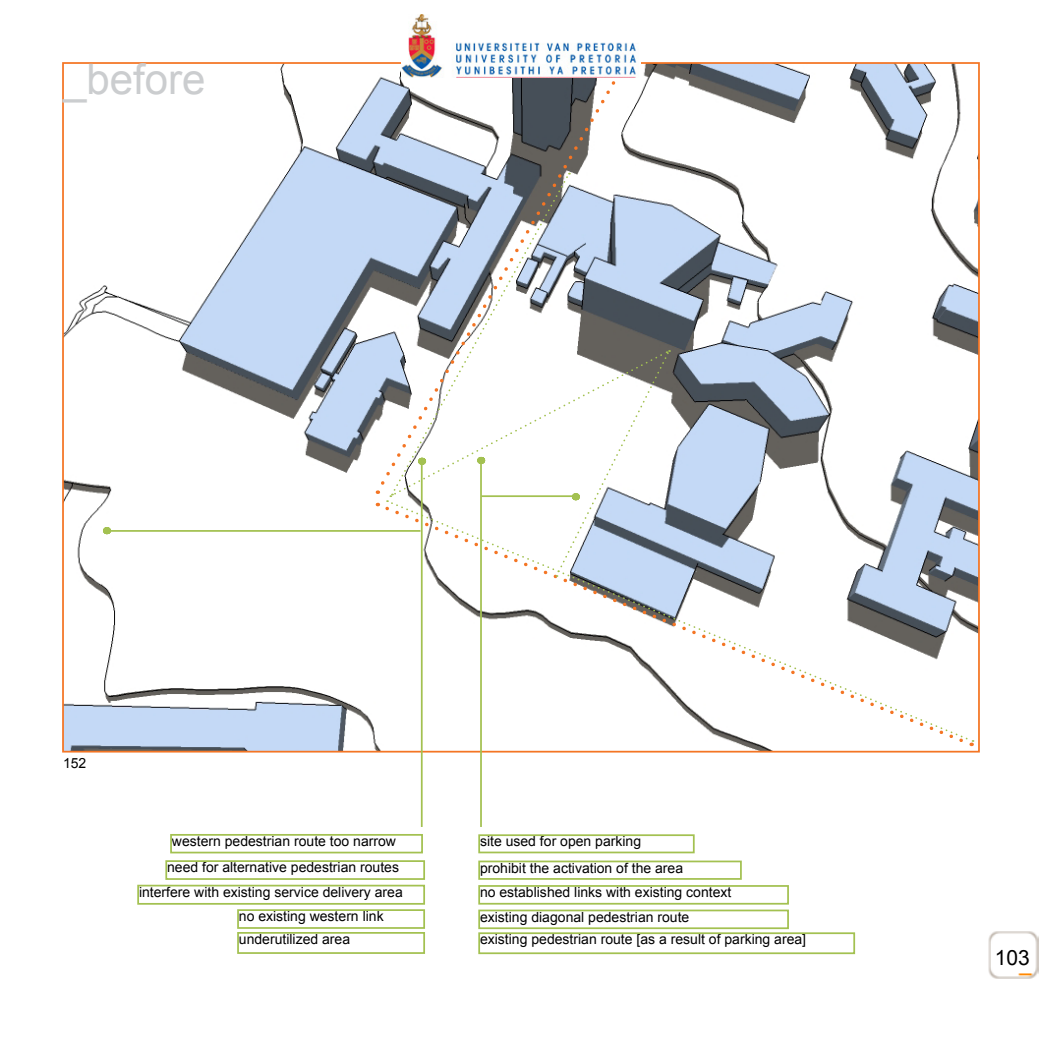
<style>
.page{position:relative;width:1042px;height:1042px;background:#fff}
.page>*{position:absolute;margin:0;border:0;box-sizing:border-box;transform-origin:0 0}
.t1{font:42px "Arial";color:#cbcdcf}
.t2{font:21px "Arial";color:#000}
.t3{font:14px/26.2px "Arial";color:#000}
</style>
<div class="page">
<img style="left:988px;top:931px;width:50px;height:47px">
<img style="left:65px;top:65px;width:912px;height:684px">
<svg style="left:378px;top:62px;width:249px;height:426px"></svg>
<svg style="left:382px;top:504px;width:589px;height:243px"></svg>
<svg style="left:392px;top:174px;width:178px;height:176px"></svg>
<svg style="left:390px;top:501px;width:582px;height:241px"></svg>
<svg style="left:971px;top:740px;width:2px;height:6px"></svg>
<hr style="left:480px;top:460px;width:2px;height:367px;background:#a3c151">
<div style="left:478px;top:834px;width:216px;height:19px;border:2px solid #a3c151"></div>
<div style="left:478px;top:860px;width:264px;height:20px;border:2px solid #a3c151"></div>
<div style="left:478px;top:885px;width:311px;height:19px;border:2px solid #a3c151"></div>
<hr style="left:421px;top:460px;width:2px;height:367px;background:#a3c151">
<div style="left:170px;top:834px;width:253px;height:19px;border:2px solid #a3c151"></div>
<div style="left:165px;top:860px;width:260px;height:20px;border:2px solid #a3c151"></div>
<div style="left:137px;top:885px;width:288px;height:19px;border:2px solid #a3c151"></div>
<div style="left:478px;top:909px;width:311px;height:20px;border:2px solid #a3c151"></div>
<div style="left:478px;top:932px;width:377px;height:22px;border:2px solid #a3c151"></div>
<svg style="left:387px;top:350px;width:283px;height:227px"></svg>
<hr style="left:109px;top:530px;width:311px;height:2px;background:#a3c151">
<svg style="left:106px;top:527px;width:2px;height:7px"></svg>
<div style="left:237px;top:909px;width:188px;height:20px;border:2px solid #a3c151"></div>
<div style="left:237px;top:932px;width:188px;height:22px;border:2px solid #a3c151"></div>
<div style="left:994px;top:939px;width:38px;height:33px;background:#fff"></div>
<img style="left:402px;top:14px;width:239px;height:64px">
<h1 class="t1" style="left:63px;top:51px;width:144px">_before</h1>
<p class="t3" style="left:63px;top:750px;width:25px">152</p>
<p class="t3" style="left:167px;top:828px;width:233px;text-align:center">western pedestrian route too narrow need for alternative pedestrian routes</p>
<p class="t3" style="left:139px;top:879px;width:265px">interfere with existing service delivery area</p>
<p class="t3" style="left:239px;top:905px;width:146px;line-height:22.8px">no existing western link underutilized area</p>
<p class="t3" style="left:480px;top:828px;width:205px">site used for open parking prohibit the activation of the area</p>
<p class="t3" style="left:480px;top:879px;width:253px">no established links with existing context</p>
<p class="t3" style="left:480px;top:905px;width:328px;line-height:22.8px">existing diagonal pedestrian route<br>existing pedestrian route [as a result of parking area]</p>
<h2 class="t2" style="left:997px;top:943px;width:37px">0 1</h2>
<h2 class="t2" style="left:995px;top:943px;width:37px">103</h2>
</div>
